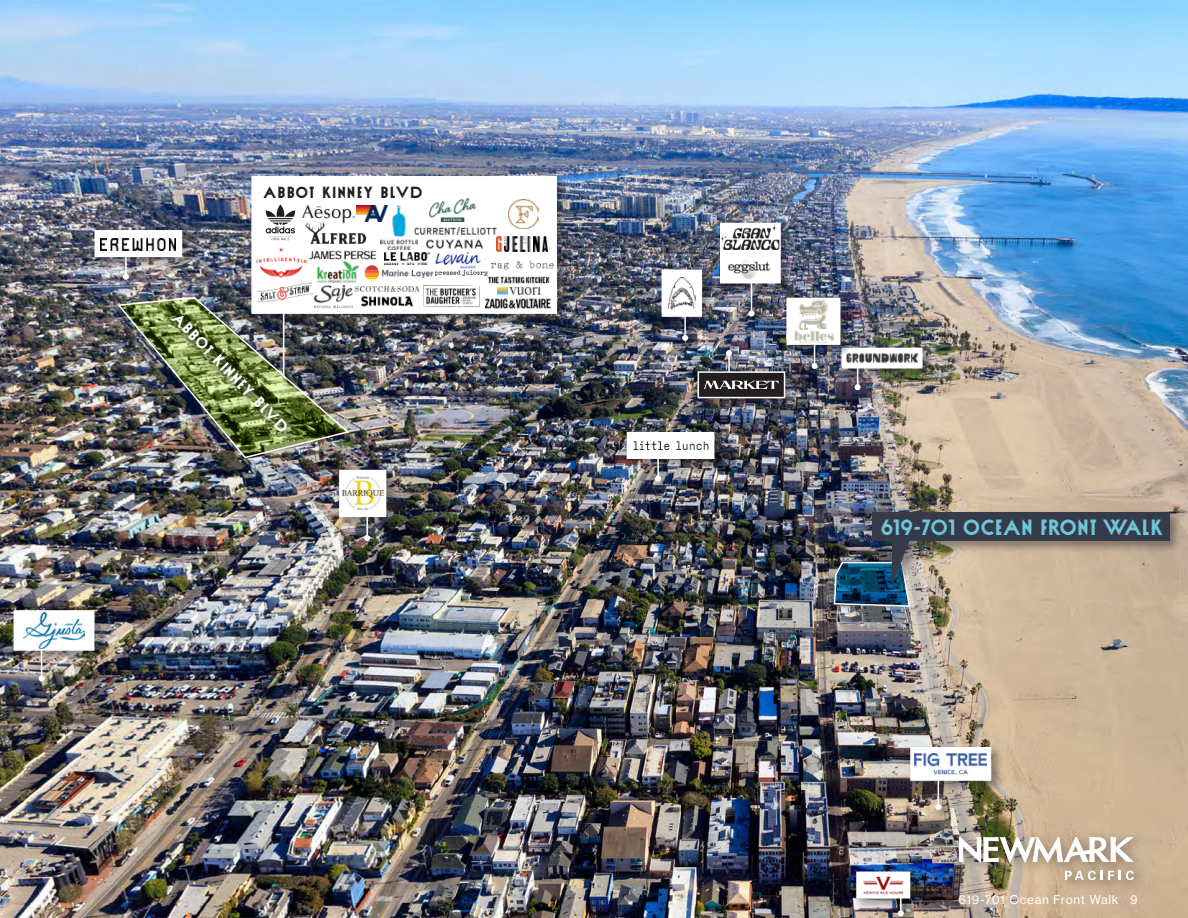
<style>
.page{position:relative;width:1188px;height:918px;background:#fff}
.page>*{position:absolute;margin:0;border:0;box-sizing:border-box;transform-origin:0 0}
.t1{font:24.6px "Nord";color:#6fc5d9}
.t2{font:18px "Nord";color:#fff}
.t3{font:18px "Nord";letter-spacing:.05em;color:#231f20}
.IND_DETAILS{font:12px "N Haas Grotesk TX Std 55 Rg";letter-spacing:.05em;color:#fff}
</style>
<div class="page">
<img style="left:0;top:0;width:1188px;height:918px">
<div style="left:10px;top:607px;width:97px;height:87px;background:#231f20;opacity:.4"></div>
<svg style="left:39px;top:651px;width:6px;height:30px"></svg>
<div style="left:14px;top:611px;width:80px;height:39px;background:#fff"></div>
<img style="left:24px;top:613px;width:60px;height:35px">
<div style="left:14px;top:610px;width:80px;height:41px;border:2px solid #fff"></div>
<div style="left:907px;top:744px;width:97px;height:79px;background:#231f20;opacity:.4"></div>
<svg style="left:935px;top:781px;width:6px;height:29px"></svg>
<div style="left:911px;top:748px;width:80px;height:32px;background:#fff"></div>
<img style="left:915px;top:753px;width:72px;height:21px">
<div style="left:910px;top:747px;width:81px;height:34px;border:2px solid #fff"></div>
<div style="left:853px;top:868px;width:70px;height:50px;background:#231f20;opacity:.4"></div>
<hr style="left:900px;top:886px;width:2px;height:27px;background:#fff">
<svg style="left:898px;top:910px;width:6px;height:6px"></svg>
<img style="left:859px;top:875px;width:48px;height:20px">
<div style="left:623px;top:429px;width:104px;height:65px;background:#231f20;opacity:.4"></div>
<hr style="left:657px;top:451px;width:2px;height:28px;background:#fff">
<svg style="left:655px;top:476px;width:6px;height:6px"></svg>
<div style="left:627px;top:433px;width:87px;height:25px;background:#fff"></div>
<img style="left:633px;top:441px;width:75px;height:9px">
<div style="left:91px;top:227px;width:104px;height:65px;background:#231f20;opacity:.4"></div>
<hr style="left:125px;top:249px;width:2px;height:28px;background:#fff">
<svg style="left:123px;top:274px;width:6px;height:6px"></svg>
<div style="left:95px;top:231px;width:87px;height:25px;background:#fff"></div>
<img style="left:101px;top:239px;width:75px;height:12px">
<div style="left:694px;top:347px;width:104px;height:64px;background:#231f20;opacity:.4"></div>
<hr style="left:728px;top:353px;width:2px;height:37px;background:#fff">
<svg style="left:726px;top:350px;width:6px;height:6px"></svg>
<div style="left:698px;top:372px;width:87px;height:26px;background:#231f20"></div>
<svg style="left:704px;top:381px;width:75px;height:8px"></svg>
<div style="left:698px;top:371px;width:87px;height:27px;border:2px solid #fff"></div>
<div style="left:838px;top:344px;width:98px;height:59px;background:#231f20;opacity:.4"></div>
<svg style="left:855px;top:368px;width:6px;height:22px"></svg>
<div style="left:842px;top:348px;width:80px;height:20px;background:#fff"></div>
<img style="left:853px;top:353px;width:65px;height:10px">
<div style="left:336px;top:467px;width:63px;height:86px;background:#231f20;opacity:.4"></div>
<hr style="left:366px;top:510px;width:2px;height:28px;background:#fff">
<svg style="left:364px;top:535px;width:6px;height:6px"></svg>
<div style="left:340px;top:471px;width:46px;height:45px;background:#fff"></div>
<img style="left:342px;top:477px;width:41px;height:33px">
<div style="left:783px;top:294px;width:70px;height:87px;background:#231f20;opacity:.4"></div>
<svg style="left:812px;top:345px;width:6px;height:24px"></svg>
<div style="left:787px;top:298px;width:53px;height:46px;background:#fff"></div>
<img style="left:794px;top:301px;width:40px;height:41px">
<div style="left:786px;top:298px;width:54px;height:47px;border:2px solid #fff"></div>
<div style="left:658px;top:266px;width:57px;height:87px;background:#231f20;opacity:.4"></div>
<hr style="left:684px;top:310px;width:2px;height:28px;background:#fff">
<svg style="left:682px;top:335px;width:6px;height:6px"></svg>
<div style="left:662px;top:270px;width:39px;height:46px;background:#fff"></div>
<img style="left:668px;top:277px;width:27px;height:32px">
<div style="left:717px;top:220px;width:76px;height:109px;background:#231f20;opacity:.4"></div>
<hr style="left:751px;top:282px;width:1px;height:31px;background:#fff">
<svg style="left:749px;top:310px;width:6px;height:6px"></svg>
<div style="left:721px;top:224px;width:59px;height:59px;background:#fff"></div>
<img style="left:723px;top:226px;width:55px;height:24px">
<div style="left:720px;top:223px;width:61px;height:61px;border:2px solid #fff"></div>
<img style="left:727px;top:256px;width:45px;height:28px">
<img style="left:116px;top:296px;width:235px;height:163px">
<div style="left:169px;top:313px;width:130px;height:130px;background:#231f20;opacity:.4"></div>
<div style="left:248px;top:173px;width:322px;height:217px;background:#231f20;opacity:.4"></div>
<hr style="left:283px;top:252px;width:1px;height:125px;background:#fff">
<div style="left:251px;top:176px;width:306px;height:138px;background:#fff;border:2px solid #fff"></div>
<img style="left:305px;top:225px;width:61px;height:18px">
<img style="left:429px;top:199px;width:47px;height:23px">
<img style="left:309px;top:250px;width:68px;height:16px">
<img style="left:315px;top:257px;width:46px;height:33px">
<img style="left:361px;top:298px;width:51px;height:9px">
<img style="left:424px;top:286px;width:56px;height:21px">
<svg style="left:266px;top:205px;width:29px;height:35px"></svg>
<img style="left:301px;top:205px;width:56px;height:20px">
<img style="left:357px;top:205px;width:23px;height:17px">
<img style="left:380px;top:205px;width:37px;height:44px">
<img style="left:414px;top:227px;width:82px;height:8px">
<img style="left:421px;top:239px;width:62px;height:14px">
<img style="left:509px;top:199px;width:29px;height:30px">
<img style="left:497px;top:236px;width:51px;height:16px">
<img style="left:256px;top:248px;width:51px;height:30px">
<img style="left:384px;top:253px;width:45px;height:12px">
<img style="left:433px;top:252px;width:50px;height:17px">
<img style="left:365px;top:266px;width:68px;height:13px">
<img style="left:490px;top:259px;width:65px;height:11px">
<img style="left:315px;top:285px;width:37px;height:23px">
<img style="left:257px;top:282px;width:60px;height:22px">
<img style="left:354px;top:279px;width:66px;height:19px">
<img style="left:487px;top:276px;width:63px;height:8px">
<img style="left:486px;top:298px;width:66px;height:11px">
<img style="left:436px;top:270px;width:51px;height:5px">
<img style="left:497px;top:288px;width:43px;height:7px">
<div style="left:950px;top:829px;width:196px;height:64px;background:#231f20;opacity:.3"></div>
<svg style="left:959px;top:837px;width:175px;height:26px"></svg>
<svg style="left:1065px;top:871px;width:69px;height:9px"></svg>
<div style="left:869px;top:509px;width:313px;height:88px;background:#231f20;opacity:.4"></div>
<div style="left:872px;top:513px;width:297px;height:28px;background:#363b49"></div>
<img style="left:833px;top:539px;width:78px;height:69px">
<p class="t3" style="left:263px;top:183px;width:161px">ABBOT KINNEY BLVD</p>
<p class="t2" style="left:182px;top:309px;width:161px;rotate:46deg">ABBOT KINNEY BLVD</p>
<p class="t1" style="left:880px;top:514px;width:284px">619-701 OCEAN FRONT WALK</p>
<p class="IND_DETAILS" style="left:958px;top:892px;width:181px">619-701 Ocean Front Walk 9</p>
</div>
